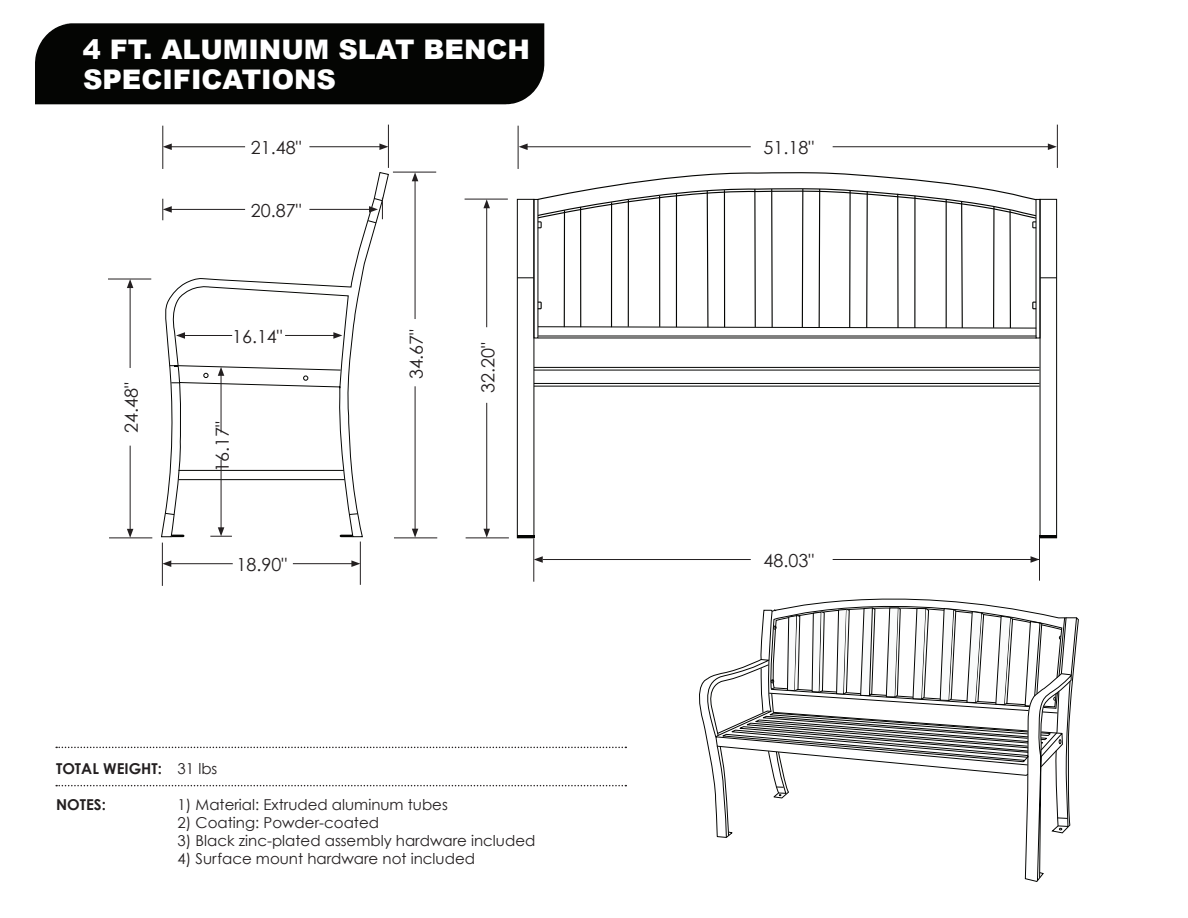
<style>
.page{position:relative;width:1188px;height:918px;background:#fff}
.page>*{position:absolute;margin:0;border:0;box-sizing:border-box;transform-origin:0 0}
.t1{font:900 27px/30px "Arial";color:#fff}
.t2{font:18px "Century Gothic";color:#231f20}
.t3{font:15px "Century Gothic";color:#231f20}
.t4{font:700 15px "Century Gothic";color:#231f20}
.s1{font-weight:400}
</style>
<div class="page">
<svg style="left:161px;top:172px;width:228px;height:366px"></svg>
<svg style="left:339px;top:534px;width:15px;height:4px"></svg>
<svg style="left:170px;top:534px;width:15px;height:4px"></svg>
<hr style="left:179px;top:470px;width:165px;height:1px;background:#040503">
<hr style="left:179px;top:479px;width:166px;height:1px;background:#040503">
<svg style="left:164px;top:512px;width:11px;height:4px"></svg>
<svg style="left:348px;top:513px;width:11px;height:2px"></svg>
<svg style="left:516px;top:172px;width:541px;height:367px"></svg>
<hr style="left:538px;top:336px;width:499px;height:1px;background:#040503">
<hr style="left:538px;top:338px;width:499px;height:1px;background:#040503">
<hr style="left:534px;top:386px;width:506px;height:1px;background:#040503">
<hr style="left:534px;top:383px;width:506px;height:1px;background:#040503">
<hr style="left:534px;top:370px;width:506px;height:1px;background:#040503">
<hr style="left:534px;top:367px;width:506px;height:1px;background:#040503">
<svg style="left:699px;top:598px;width:380px;height:284px"></svg>
<div style="left:35px;top:23px;width:509px;height:81px;background:#040503"></div>
<svg style="left:56px;top:785px;width:570px;height:1px"></svg>
<svg style="left:56px;top:747px;width:570px;height:1px"></svg>
<hr style="left:525px;top:147px;width:226px;height:1px;background:#231f20">
<svg style="left:519px;top:144px;width:9px;height:6px"></svg>
<hr style="left:518px;top:126px;width:1px;height:43px;background:#231f20">
<hr style="left:833px;top:146px;width:217px;height:1px;background:#231f20">
<svg style="left:1048px;top:143px;width:9px;height:7px"></svg>
<hr style="left:1057px;top:125px;width:1px;height:43px;background:#231f20">
<hr style="left:543px;top:559px;width:208px;height:1px;background:#231f20">
<svg style="left:534px;top:556px;width:9px;height:7px"></svg>
<hr style="left:533px;top:538px;width:1px;height:44px;background:#231f20">
<hr style="left:833px;top:559px;width:207px;height:1px;background:#231f20">
<svg style="left:1031px;top:556px;width:7px;height:7px"></svg>
<hr style="left:1039px;top:537px;width:1px;height:44px;background:#231f20">
<hr style="left:486px;top:403px;width:1px;height:128px;background:#231f20">
<svg style="left:483px;top:529px;width:7px;height:9px"></svg>
<hr style="left:466px;top:538px;width:43px;height:1px;background:#231f20">
<hr style="left:486px;top:206px;width:1px;height:121px;background:#231f20">
<svg style="left:483px;top:200px;width:7px;height:8px"></svg>
<hr style="left:465px;top:199px;width:43px;height:1px;background:#231f20">
<hr style="left:169px;top:147px;width:76px;height:1px;background:#231f20">
<svg style="left:163px;top:144px;width:9px;height:6px"></svg>
<hr style="left:162px;top:126px;width:1px;height:43px;background:#231f20">
<hr style="left:309px;top:146px;width:73px;height:1px;background:#231f20">
<svg style="left:379px;top:143px;width:9px;height:7px"></svg>
<hr style="left:388px;top:125px;width:1px;height:43px;background:#231f20">
<hr style="left:169px;top:209px;width:76px;height:1px;background:#231f20">
<svg style="left:162px;top:199px;width:10px;height:21px"></svg>
<hr style="left:309px;top:209px;width:62px;height:1px;background:#231f20">
<svg style="left:367px;top:197px;width:16px;height:27px"></svg>
<hr style="left:183px;top:335px;width:49px;height:1px;background:#231f20">
<svg style="left:176px;top:332px;width:9px;height:7px"></svg>
<hr style="left:285px;top:335px;width:51px;height:1px;background:#231f20">
<svg style="left:333px;top:332px;width:9px;height:7px"></svg>
<hr style="left:130px;top:446px;width:1px;height:85px;background:#231f20">
<svg style="left:127px;top:529px;width:6px;height:9px"></svg>
<hr style="left:109px;top:538px;width:43px;height:1px;background:#231f20">
<hr style="left:130px;top:286px;width:1px;height:82px;background:#231f20">
<svg style="left:127px;top:280px;width:6px;height:8px"></svg>
<hr style="left:108px;top:279px;width:43px;height:1px;background:#231f20">
<hr style="left:221px;top:460px;width:1px;height:70px;background:#231f20">
<svg style="left:210px;top:527px;width:22px;height:10px"></svg>
<hr style="left:221px;top:373px;width:1px;height:60px;background:#231f20">
<svg style="left:170px;top:365px;width:172px;height:19px"></svg>
<hr style="left:415px;top:386px;width:1px;height:145px;background:#231f20">
<svg style="left:412px;top:529px;width:6px;height:9px"></svg>
<hr style="left:394px;top:538px;width:43px;height:1px;background:#231f20">
<hr style="left:415px;top:179px;width:1px;height:140px;background:#231f20">
<svg style="left:412px;top:173px;width:6px;height:8px"></svg>
<hr style="left:393px;top:172px;width:43px;height:1px;background:#231f20">
<hr style="left:169px;top:563px;width:64px;height:1px;background:#231f20">
<svg style="left:163px;top:560px;width:8px;height:7px"></svg>
<hr style="left:162px;top:543px;width:1px;height:43px;background:#231f20">
<hr style="left:293px;top:563px;width:61px;height:1px;background:#231f20">
<svg style="left:351px;top:560px;width:9px;height:7px"></svg>
<hr style="left:360px;top:542px;width:1px;height:43px;background:#231f20">
<h1 class="t1" style="left:83px;top:33px;width:449px">4 FT. ALUMINUM SLAT BENCH<br>SPECIFICATIONS</h1>
<p class="t2" style="left:251px;top:135px;width:52px">21.48"</p>
<p class="t2" style="left:119px;top:433px;width:52px;rotate:-90deg">24.48"</p>
<p class="t2" style="left:251px;top:198px;width:52px">20.87"</p>
<p class="t2" style="left:232px;top:324px;width:52px">16.14"</p>
<p class="t2" style="left:210px;top:472px;width:52px;rotate:-90deg">16.17"</p>
<p class="t2" style="left:237px;top:552px;width:52px">18.90"</p>
<p class="t2" style="left:404px;top:379px;width:52px;rotate:-90deg">34.67"</p>
<p class="t2" style="left:475px;top:393px;width:52px;rotate:-90deg">32.20"</p>
<p class="t4" style="left:56px;top:758px;width:163px">TOTAL WEIGHT: <span class="s1">31 lbs</span></p>
<p class="t4" style="left:56px;top:794px;width:51px">NOTES:</p>
<p class="t3" style="left:178px;top:795px;width:272px">1) Material: Extruded aluminum tubes</p>
<p class="t3" style="left:178px;top:813px;width:203px">2) Coating: Powder-coated</p>
<p class="t3" style="left:178px;top:831px;width:359px">3) Black zinc-plated assembly hardware included</p>
<p class="t3" style="left:178px;top:849px;width:299px">4) Surface mount hardware not included</p>
<p class="t2" style="left:764px;top:135px;width:52px">51.18"</p>
<p class="t2" style="left:764px;top:548px;width:52px">48.03"</p>
</div>
